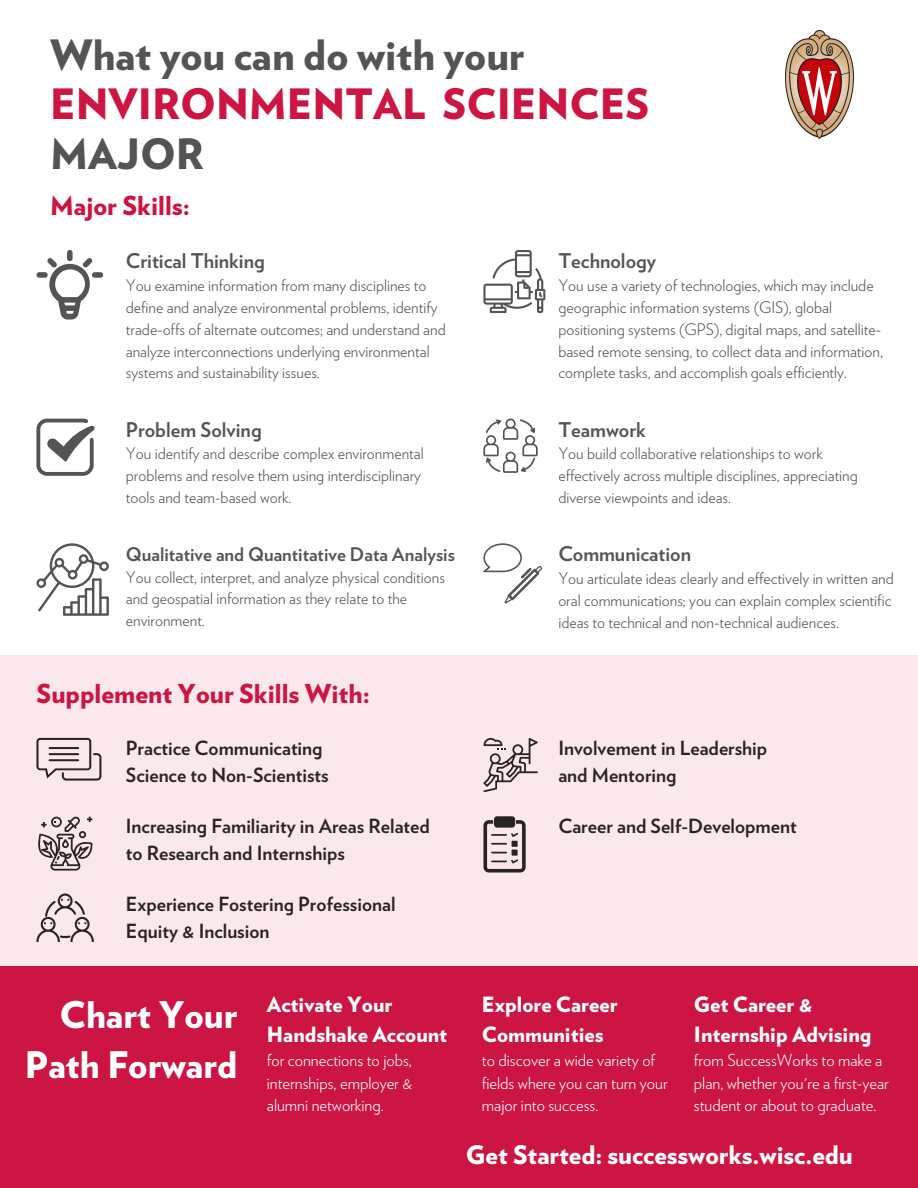
<style>
.page{position:relative;width:918px;height:1188px;background:#fff}
.page>*{position:absolute;margin:0;border:0;box-sizing:border-box;transform-origin:0 0}
.t1{font:900 41.7px/49.5px "Verlag";color:#545454}
.t2{font:900 36.6px/50.7px "Verlag";color:#fff;text-align:right}
.t3{font:900 26.1px "Verlag";color:#cd1543}
.t4{font:900 25.5px "Verlag";color:#fff}
.t5{font:900 21px/29.2px "Verlag";color:#fff}
.t6{font:700 20.25px "Verlag";color:#545454}
.t7{font:700 19.5px/27px "Verlag";color:#2a2323}
.t8{font:700 18.75px "Verlag";color:#545454}
.t9{font:300 16.5px/22.5px "Verlag";color:#fff}
.t10{font:300 15.9px/21.9px "Verlag";color:#545454}
.s1{color:#cd1543}
</style>
<div class="page">
<img style="left:785px;top:31px;width:69px;height:108px">
<div style="left:0;top:966px;width:918px;height:222px;background:#cd1543"></div>
<div style="left:0;top:655px;width:918px;height:311px;background:#fae8ec"></div>
<svg style="left:483px;top:543px;width:59px;height:60px"></svg>
<div style="left:67px;top:250px;width:6px;height:11px;background:#545454;border-radius:3px"></div>
<svg style="left:47px;top:258px;width:46px;height:62px"></svg>
<div style="left:37px;top:272px;width:11px;height:6px;background:#545454;border-radius:3px"></div>
<div style="left:92px;top:272px;width:11px;height:6px;background:#545454;border-radius:3px"></div>
<svg style="left:483px;top:250px;width:62px;height:63px"></svg>
<svg style="left:483px;top:419px;width:54px;height:54px"></svg>
<svg style="left:36px;top:419px;width:59px;height:57px"></svg>
<svg style="left:36px;top:543px;width:72px;height:72px"></svg>
<svg style="left:483px;top:816px;width:43px;height:57px;background:#a89a9c"></svg>
<svg style="left:36px;top:893px;width:58px;height:49px;background:#d2c2c5"></svg>
<svg style="left:483px;top:738px;width:54px;height:54px;background:#c7b7ba"></svg>
<svg style="left:37px;top:816px;width:56px;height:54px;background:#bcaeb0"></svg>
<svg style="left:36px;top:738px;width:65px;height:43px;background:#c8b9bc"></svg>
<p class="t1" style="left:50px;top:30px;width:601px">What you can do with your<br><span class="s1">ENVIRONMENTAL SCIENCES<br></span>MAJOR</p>
<p class="t3" style="left:50px;top:190px;width:141px">Major Skills:</p>
<p class="t6" style="left:126px;top:249px;width:140px">Critical Thinking</p>
<p class="t10" style="left:126px;top:274px;width:321px">You examine information from many disciplines to define and analyze environmental problems, identify trade-offs of alternate outcomes; and understand and analyze interconnections underlying environmental systems and sustainability issues.</p>
<p class="t6" style="left:126px;top:417px;width:137px">Problem Solving</p>
<p class="t10" style="left:126px;top:443px;width:299px">You identify and describe complex environmental problems and resolve them using interdisciplinary tools and team-based work.</p>
<p class="t8" style="left:126px;top:543px;width:330px">Qualitative and Quantitative Data Analysis</p>
<p class="t10" style="left:126px;top:567px;width:321px;line-height:21.3px">You collect, interpret, and analyze physical conditions and geospatial information as they relate to the environment.</p>
<p class="t3" style="left:37px;top:678px;width:335px">Supplement Your Skills With:</p>
<p class="t6" style="left:558px;top:249px;width:99px">Technology</p>
<p class="t10" style="left:558px;top:274px;width:326px">You use a variety of technologies, which may include geographic information systems (GIS), global positioning systems (GPS), digital maps, and satellite&shy;based remote sensing, to collect data and information, complete tasks, and accomplish goals efficiently.</p>
<p class="t6" style="left:558px;top:417px;width:89px">Teamwork</p>
<p class="t10" style="left:558px;top:443px;width:301px">You build collaborative relationships to work effectively across multiple disciplines, appreciating diverse viewpoints and ideas.</p>
<h3 class="t6" style="left:558px;top:542px;width:134px">Communication</h3>
<p class="t10" style="left:558px;top:568px;width:337px">You articulate ideas clearly and effectively in written and oral communications; you can explain complex scientific ideas to technical and non-technical audiences.</p>
<h3 class="t7" style="left:126px;top:735px;width:204px">Practice Communicating<br>Science to Non-Scientists</h3>
<h4 class="t7" style="left:126px;top:813px;width:305px">Increasing Familiarity in Areas Related</h4>
<p class="t7" style="left:558px;top:813px;width:240px">Career and Self-Development</p>
<h4 class="t7" style="left:126px;top:840px;width:221px">to Research and Internships</h4>
<p class="t7" style="left:558px;top:735px;width:210px">Involvement in Leadership and Mentoring</p>
<p class="t7" style="left:126px;top:890px;width:271px">Experience Fostering Professional<br>Equity &amp; Inclusion</p>
<p class="t2" style="left:25px;top:989px;width:214px">Chart Your<br>Path Forward</p>
<p class="t5" style="left:267px;top:990px;width:182px">Activate Your<br>Handshake Account</p>
<p class="t9" style="left:267px;top:1049px;width:147px;text-align:justify">for connections to jobs, internships, employer &amp; alumni networking.</p>
<p class="t5" style="left:482px;top:990px;width:137px">Explore Career<br>Communities</p>
<h4 class="t9" style="left:482px;top:1049px;width:187px">to discover a wide variety of fields where you can turn your major into success.</h4>
<p class="t5" style="left:694px;top:990px;width:120px">Get Career &amp;</p>
<h4 class="t5" style="left:694px;top:1019px;width:179px">Internship Advising</h4>
<p class="t9" style="left:694px;top:1049px;width:196px">from SuccessWorks to make a plan, whether you're a first-year student or about to graduate.</p>
<p class="t4" style="left:466px;top:1140px;width:389px">Get Started: successworks.wisc.edu</p>
</div>
